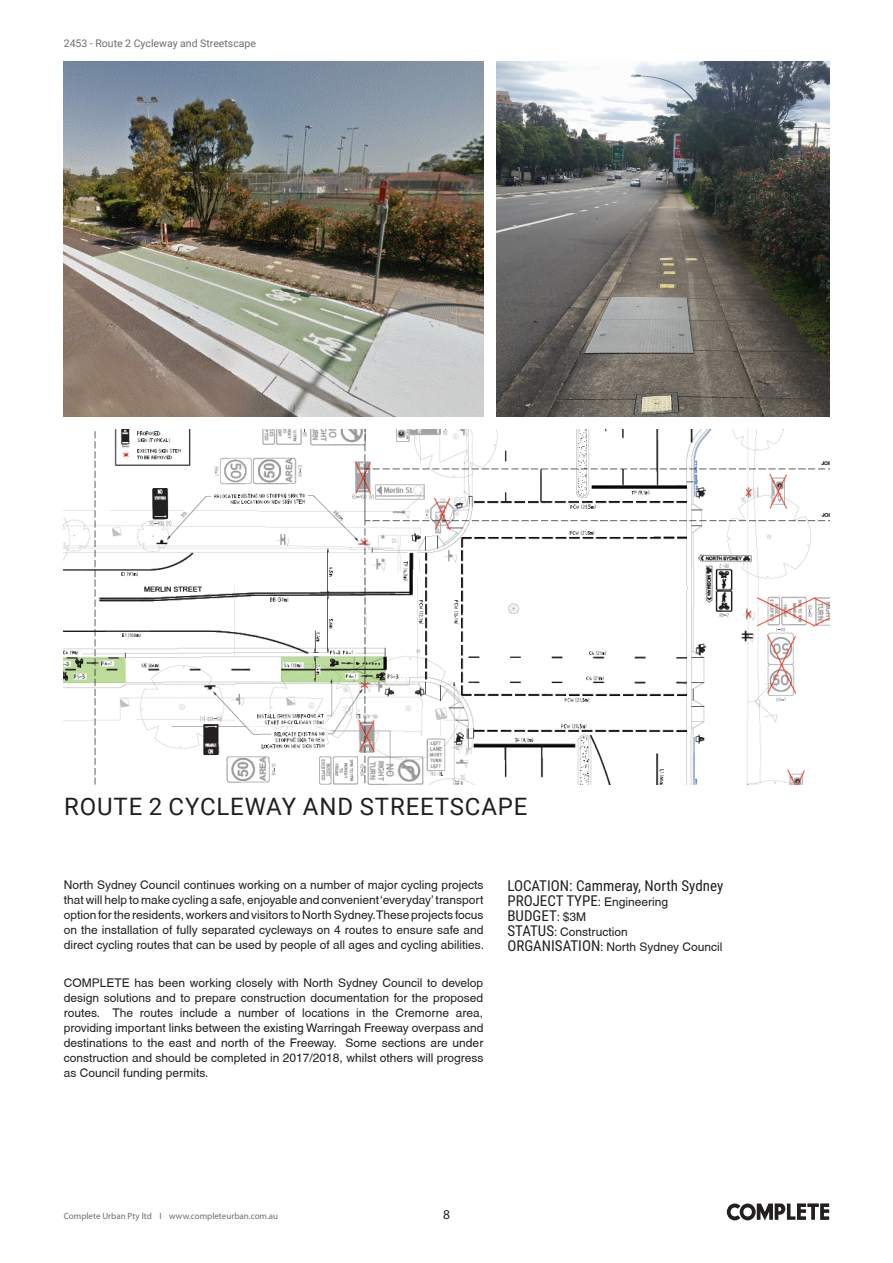
<style>
.page{position:relative;width:893px;height:1263px;background:#fff}
.page>*{position:absolute;margin:0;border:0;box-sizing:border-box;transform-origin:0 0}
.Section_Titles_Main{font:24px "Roboto";letter-spacing:.035em;color:#231f20}
.t1{font:15px "Roboto Condensed";color:#231f20}
.Section_Titles_Main-2{font:13.5px "Myriad Pro";color:#231f20}
.TEXT{font:12px/15px "Helvetica";color:#231f20;text-align:justify}
.Section_Titles_Main-3{font:10.5px "Roboto";color:#6c6d70}
.t2{font:9px "Myriad Pro";color:#6c6d70}
.s1{font-family:"Roboto Condensed";font-size:15px}
.s2{font-family:"Helvetica";font-size:12px}
</style>
<div class="page">
<svg style="left:727px;top:1203px;width:102px;height:17px"></svg>
<img style="left:496px;top:62px;width:333px;height:355px">
<img style="left:64px;top:429px;width:765px;height:355px">
<img style="left:64px;top:62px;width:419px;height:355px">
<p class="Section_Titles_Main-3" style="left:64px;top:36px;width:194px">2453 - Route 2 Cycleway and Streetscape</p>
<p class="Section_Titles_Main" style="left:64px;top:790px;width:465px">ROUTE 2 CYCLEWAY AND STREETSCAPE</p>
<p class="TEXT" style="left:64px;top:877px;width:422px">North Sydney Council continues working on a number of major cycling projects that will help to make cycling a safe, enjoyable and convenient ‘everyday’ transport option for the residents, workers and visitors to North Sydney. These projects focus on the installation of fully separated cycleways on 4 routes to ensure safe and direct cycling routes that can be used by people of all ages and cycling abilities.</p>
<p class="TEXT" style="left:64px;top:976px;width:421px">COMPLETE has been working closely with North Sydney Council to develop design solutions and to prepare construction documentation for the proposed routes. The routes include a number of locations in the Cremorne area, providing important links between the existing Warringah Freeway overpass and destinations to the east and north of the Freeway. Some sections are under construction and should be completed in 2017/2018, whilst others will progress as Council funding permits.</p>
<p class="t1" style="left:507px;top:875px;width:217px">LOCATION: Cammeray, North Sydney</p>
<p class="TEXT" style="left:507px;top:894px;width:162px"><span class="s1">PROJECT TYPE</span>: Engineering</p>
<p class="t1" style="left:507px;top:905px;width:80px">BUDGET<span class="s2">: $3M</span></p>
<p class="TEXT" style="left:507px;top:924px;width:122px"><span class="s1">STATUS</span>: Construction</p>
<p class="TEXT" style="left:507px;top:939px;width:217px"><span class="s1">ORGANISATION</span>: North Sydney Council</p>
<p class="t2" style="left:64px;top:1210px;width:216px">Complete Urban Pty ltd I www.completeurban.com.au</p>
<p class="Section_Titles_Main-2" style="left:443px;top:1206px;width:8px">8</p>
</div>
